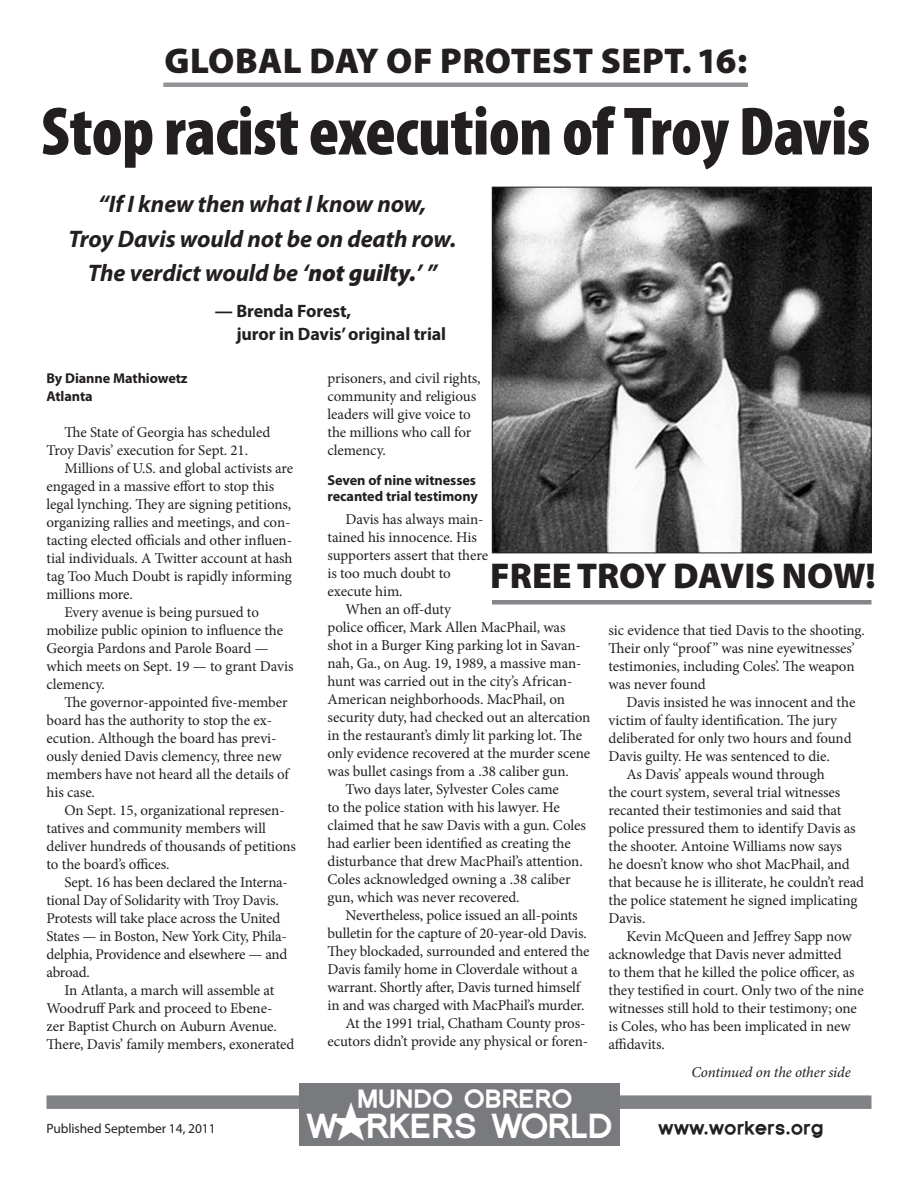
<style>
.page{position:relative;width:918px;height:1188px;background:#fff}
.page>*{position:absolute;margin:0;border:0;box-sizing:border-box;transform-origin:0 0}
.headline{font:900 condensed 69px "Myriad Pro";letter-spacing:-.01em;color:#231f20}
.headline-streamer{font:900 36px "Myriad Pro";color:#231f20}
.t1{font:900 32.4px "Florencesans";letter-spacing:-.005em;color:#fff}
.t2{font:900 24.3px "Florencesans";letter-spacing:-.005em;color:#fff}
.t3{font:italic 700 24px/34.5px "Myriad Pro";letter-spacing:-.005em;color:#231f20;text-align:center}
.byline-tag{font:700 18px/22.5px "Myriad Pro";letter-spacing:-.005em;color:#231f20}
.t4{font:900 18px "Florencesans";letter-spacing:-.005em;color:#231f20}
.t5{font:15px/18px "Minion Pro";letter-spacing:-.01em;color:#231f20}
.t6{font:italic 15px "Minion Pro";letter-spacing:-.015em;color:#231f20}
.sub_head{font:700 14.25px/16.5px "Myriad Pro";letter-spacing:-.005em;color:#231f20}
.byline{font:700 14.25px/18px "Myriad Pro";letter-spacing:-.005em;color:#231f20}
.t7{font:13.5px "Myriad Pro";letter-spacing:-.005em;color:#231f20}
.s1{font-weight:900}
</style>
<div class="page">
<div style="left:46px;top:1095px;width:826px;height:14px;background:#808285"></div>
<div style="left:163px;top:82px;width:585px;height:5px;background:#939598"></div>
<img style="left:494px;top:189px;width:376px;height:362px">
<div style="left:492px;top:187px;width:380px;height:366px;border:1px solid #231f20"></div>
<hr style="left:492px;top:600px;width:380px;height:4px;background:#848689">
<div style="left:299px;top:1083px;width:321px;height:63px;background:#787a7d"></div>
<p class="headline-streamer" style="left:164px;top:37px;width:584px">GLOBAL DAY OF PROTEST SEPT. 16:</p>
<p class="headline" style="left:41px;top:87px;width:830px">Stop racist execution of Troy Davis</p>
<p class="t3" style="left:69px;top:186px;width:389px">“If I knew then what I know now,<br>Troy Davis would not be on death row.<br>The verdict would be ‘<span class="s1">not guilty.</span>’ ”</p>
<p class="byline-tag" style="left:236px;top:299px;width:211px;text-indent:-21px">— Brenda Forest,<br>juror in Davis’ original trial</p>
<p class="byline" style="left:46px;top:368px;width:143px">By Dianne Mathiowetz<br>Atlanta</p>
<p class="t5" style="left:46px;top:423px;width:225px;text-indent:18px">The State of Georgia has scheduled<br>Troy Davis’ execution for Sept. 21.</p>
<p class="t5" style="left:46px;top:459px;width:248px;text-indent:18px">Millions of U.S. and global activists are engaged in a massive effort to stop this legal lynching. They are signing petitions, organizing rallies and meetings, and con&shy;tacting elected officials and other influen&shy;tial individuals. A Twitter account at hash tag Too Much Doubt is rapidly informing millions more.</p>
<p class="t5" style="left:46px;top:603px;width:249px;text-indent:18px">Every avenue is being pursued to mobilize public opinion to influence the<br>Georgia Pardons and Parole Board — which meets on Sept. 19 — to grant Davis clemency.</p>
<p class="t5" style="left:46px;top:693px;width:244px;text-indent:18px">The governor-appointed five-member board has the authority to stop the ex&shy;ecution. Although the board has previ&shy;ously denied Davis clemency, three new members have not heard all the details of his case.</p>
<p class="t5" style="left:46px;top:801px;width:251px;text-indent:18px">On Sept. 15, organizational represen&shy;tatives and community members will deliver hundreds of thousands of petitions to the board’s offices.</p>
<p class="t5" style="left:46px;top:873px;width:243px;text-indent:18px">Sept. 16 has been declared the Interna&shy;tional Day of Solidarity with Troy Davis.<br>Protests will take place across the United States — in Boston, New York City, Phila&shy;delphia, Providence and elsewhere — and abroad.</p>
<p class="t5" style="left:46px;top:981px;width:250px;text-indent:18px">In Atlanta, a march will assemble at Woodruff Park and proceed to Ebene-<br>zer Baptist Church on Auburn Avenue.<br>There, Davis’ family members, exonerated</p>
<p class="t5" style="left:327px;top:369px;width:155px">prisoners, and civil rights, community and religious leaders will give voice to the millions who call for clemency.</p>
<p class="sub_head" style="left:327px;top:471px;width:152px">Seven of nine witnesses recanted trial testimony</p>
<p class="t5" style="left:327px;top:510px;width:162px;text-indent:18px">Davis has always main&shy;tained his innocence. His supporters assert that there is too much doubt to execute him.</p>
<p class="t5" style="left:327px;top:600px;width:264px;text-indent:18px">When an off-duty<br>police officer, Mark Allen MacPhail, was shot in a Burger King parking lot in Savan&shy;nah, Ga., on Aug. 19, 1989, a massive man&shy;hunt was carried out in the city’s African-American neighborhoods. MacPhail, on security duty, had checked out an altercation in the restaurant’s dimly lit parking lot. The only evidence recovered at the murder scene was bullet casings from a .38 caliber gun.</p>
<p class="t5" style="left:327px;top:780px;width:260px;text-indent:18px">Two days later, Sylvester Coles came<br>to the police station with his lawyer. He claimed that he saw Davis with a gun. Coles had earlier been identified as creating the disturbance that drew MacPhail’s attention.<br>Coles acknowledged owning a .38 caliber gun, which was never recovered.</p>
<p class="t5" style="left:327px;top:906px;width:264px;text-indent:18px">Nevertheless, police issued an all-points bulletin for the capture of 20-year-old Davis.<br>They blockaded, surrounded and entered the Davis family home in Cloverdale without a warrant. Shortly after, Davis turned himself in and was charged with MacPhail’s murder.</p>
<p class="t5" style="left:327px;top:1014px;width:262px;text-align:right">At the 1991 trial, Chatham County pros&shy;ecutors didn’t provide any physical or foren-</p>
<p class="headline-streamer" style="left:490px;top:552px;width:387px">FREE TROY DAVIS NOW!</p>
<p class="t5" style="left:609px;top:621px;width:258px">sic evidence that tied Davis to the shooting.<br>Their only “proof ” was nine eyewitnesses’ testimonies, including Coles’. The weapon was never found</p>
<p class="t5" style="left:609px;top:693px;width:248px;text-indent:18px">Davis insisted he was innocent and the victim of faulty identification. The jury deliberated for only two hours and found Davis guilty. He was sentenced to die.</p>
<p class="t5" style="left:609px;top:765px;width:257px;text-indent:18px">As Davis’ appeals wound through<br>the court system, several trial witnesses recanted their testimonies and said that police pressured them to identify Davis as the shooter. Antoine Williams now says<br>he doesn’t know who shot MacPhail, and that because he is illiterate, he couldn’t read the police statement he signed implicating Davis.</p>
<p class="t5" style="left:609px;top:927px;width:257px;text-indent:18px">Kevin McQueen and Jeffrey Sapp now acknowledge that Davis never admitted<br>to them that he killed the police officer, as they testified in court. Only two of the nine witnesses still hold to their testimony; one is Coles, who has been implicated in new affidavits.</p>
<p class="t6" style="left:692px;top:1062px;width:161px">Continued on the other side</p>
<p class="t2" style="left:357px;top:1085px;width:217px">MUNDO OBRERO</p>
<p class="t1" style="left:306px;top:1107px;width:309px">W★RKERS WORLD</p>
<p class="t7" style="left:46px;top:1120px;width:171px">Published September 14, 2011</p>
<p class="t4" style="left:658px;top:1118px;width:167px">www.workers.org</p>
</div>
